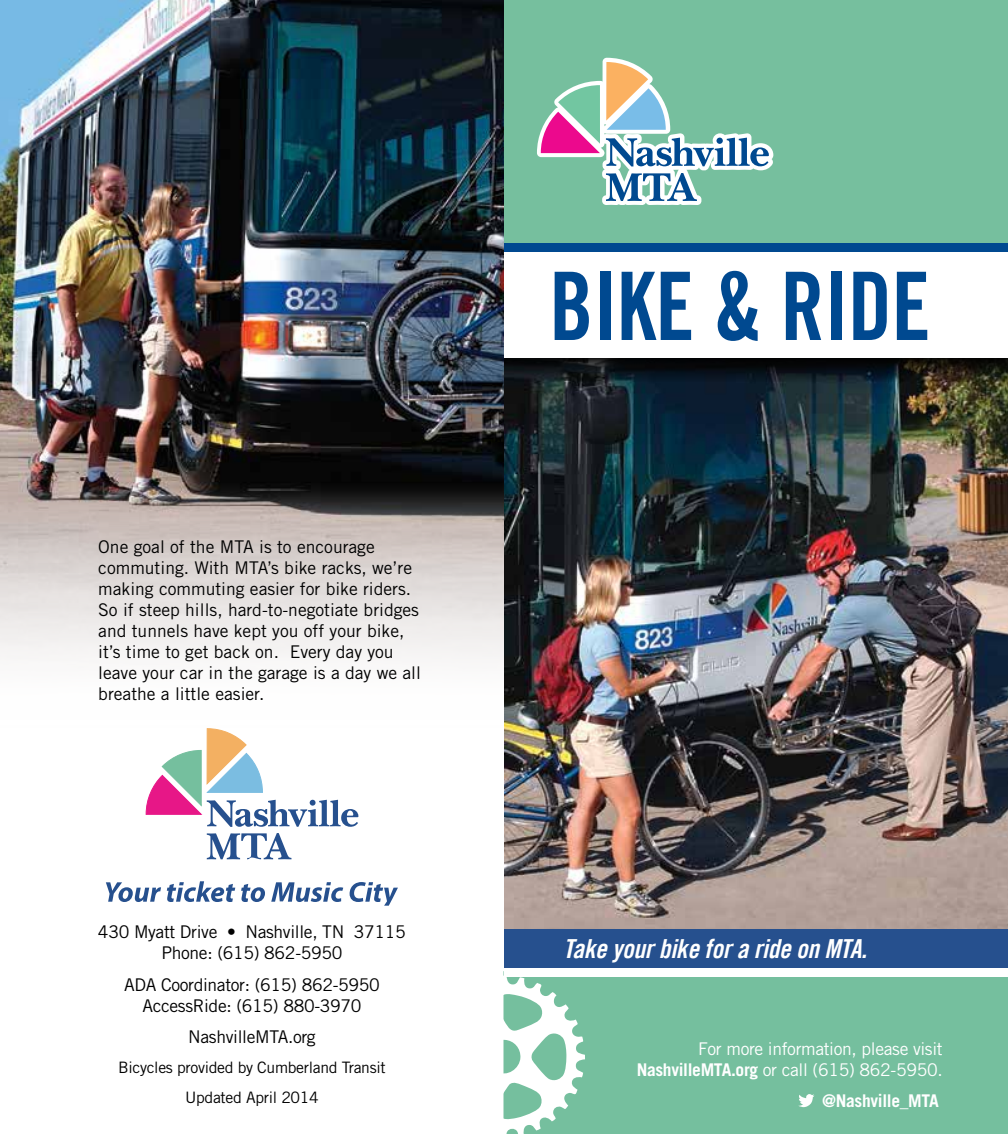
<style>
.page{position:relative;width:1008px;height:1134px;background:#fff}
.page>*{position:absolute;margin:0;border:0;box-sizing:border-box;transform-origin:0 0}
.t1{font:94.5px "Trade Gothic LT Bold Cond Twenty";letter-spacing:-.005em;color:#004990;scale:.93 1}
.t2{font:26.25px "Trade Gothic LT Bold Cond Twenty Obl";letter-spacing:-.01em;color:#fff}
.t3{font:17.5px/21px "Trade Gothic";color:#000}
.t4{font:17.5px/21px "Trade Gothic";letter-spacing:-.02em;color:#000;text-align:center}
.t5{font:17.5px/21px "Trade Gothic";letter-spacing:-.02em;color:#fff;text-align:right}
.t6{font:700 17.5px "Trade Gothic LT Std";letter-spacing:-.02em;color:#fff}
.t7{font:15.75px/29.8px "Trade Gothic";letter-spacing:-.02em;color:#000;text-align:center}
.s1{font-family:"Trade Gothic LT Std";font-weight:700}
</style>
<div class="page">
<img style="left:0;top:0;width:504px;height:478px">
<img style="left:504px;top:381px;width:504px;height:548px">
<svg style="left:106px;top:882px;width:55px;height:20px"></svg>
<svg style="left:241px;top:884px;width:24px;height:18px"></svg>
<svg style="left:167px;top:881px;width:68px;height:21px"></svg>
<svg style="left:271px;top:882px;width:72px;height:20px"></svg>
<svg style="left:350px;top:882px;width:48px;height:24px"></svg>
<div style="left:504px;top:0;width:504px;height:287px;background:#76bf9e"></div>
<div style="left:585px;top:977px;width:423px;height:157px;background:#75bf9e"></div>
<svg style="left:504px;top:358px;width:504px;height:23px;background:#0f1315"></svg>
<div style="left:504px;top:247px;width:504px;height:110px;background:#fff"></div>
<svg style="left:798px;top:1094px;width:16px;height:16px"></svg>
<div style="left:504px;top:929px;width:504px;height:42px;background:#26508e"></div>
<svg style="left:146px;top:728px;width:212px;height:99px"></svg>
<svg style="left:207px;top:833px;width:84px;height:26px"></svg>
<div style="left:504px;top:968px;width:504px;height:9px;background:#fff"></div>
<svg style="left:537px;top:58px;width:236px;height:147px"></svg>
<svg style="left:503px;top:975px;width:82px;height:159px"></svg>
<div style="left:504px;top:243px;width:504px;height:9px;background:#004990"></div>
<svg style="left:0;top:478px;width:504px;height:181px;background:#c4bebc"></svg>
<p class="t3" style="left:98px;top:537px;width:324px">One goal of the MTA is to encourage commuting. With MTA’s bike racks, we’re making commuting easier for bike riders.<br>So if steep hills, hard-to-negotiate bridges and tunnels have kept you off your bike, it’s time to get back on. Every day you leave your car in the garage is a day we all breathe a little easier.</p>
<p class="t4" style="left:98px;top:921px;width:310px">430 Myatt Drive • Nashville, TN 37115<br>Phone: (615) 862-5950</p>
<p class="t4" style="left:124px;top:974px;width:257px">ADA Coordinator: (615) 862-5950<br>AccessRide: (615) 880-3970</p>
<p class="t4" style="left:188px;top:1026px;width:129px">NashvilleMTA.org</p>
<p class="t7" style="left:118px;top:1052px;width:269px">Bicycles provided by Cumberland Transit<br>Updated April 2014</p>
<h1 class="t1" style="left:549px;top:249px;width:411px">BIKE &amp; RIDE</h1>
<h2 class="t2" style="left:564px;top:933px;width:305px">Take your bike for a ride on MTA.</h2>
<p class="t5" style="left:637px;top:1038px;width:307px">For more information, please visit<br><span class="s1">NashvilleMTA.org</span> or call (615) 862-5950.</p>
<p class="t6" style="left:822px;top:1090px;width:118px">@Nashville_MTA</p>
</div>
